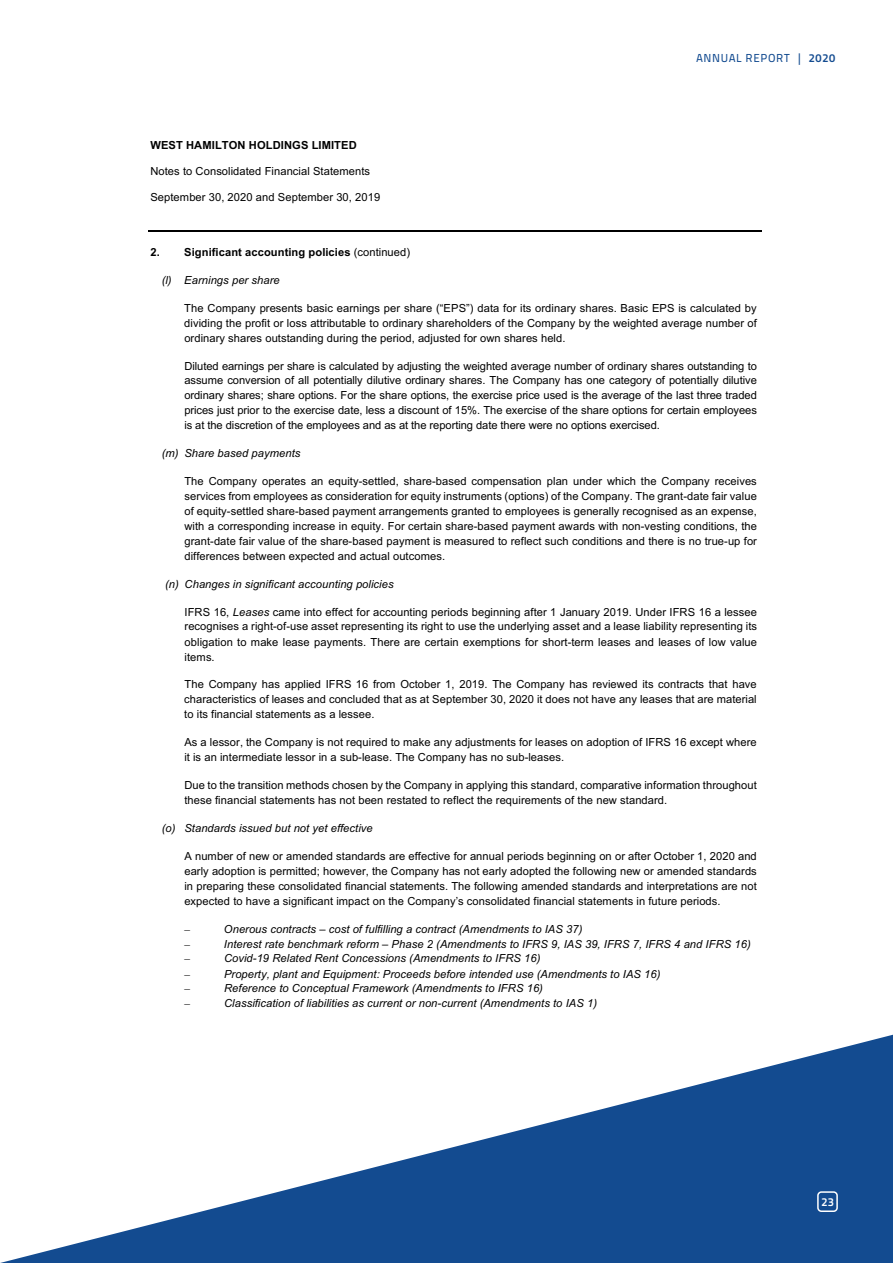
<style>
.page{position:relative;width:893px;height:1263px;background:#fff}
.page>*{position:absolute;margin:0;border:0;box-sizing:border-box;transform-origin:0 0}
.t1{font:11.55px "Titillium Maps 26 L 500 wt";letter-spacing:.05em;color:#134b90}
.t2{font:11.55px "Titillium Maps 26 L 750 wt";color:#fff}
.t3{font:11.1px/14.9px "Arial";letter-spacing:.01em;color:#000;text-align:justify}
.t4{font:italic 11.1px/15px "Arial";letter-spacing:.01em;color:#000}
.t5{font:700 11.1px "Arial";letter-spacing:.01em;color:#000}
.t6{font:11.1px "Times New Roman";color:#000}
.s1{font-family:"Titillium Maps 26 L 750 wt"}
.s2{font-weight:400}
.s3{font-style:italic}
</style>
<div class="page">
<svg style="left:0;top:1035px;width:893px;height:228px"></svg>
<hr style="left:149px;top:230px;width:613px;height:2px;background:#000">
<div style="left:818px;top:1192px;width:19px;height:19px;background:#134b90;border-radius:4px"></div>
<div style="left:817px;top:1191px;width:21px;height:21px;border:2px solid #fff;border-radius:4px"></div>
<p class="t5" style="left:150px;top:137px;width:208px">WEST HAMILTON HOLDINGS LIMITED</p>
<p class="t3" style="left:150px;top:163px;width:221px">Notes to Consolidated Financial Statements</p>
<p class="t3" style="left:150px;top:189px;width:231px">September 30, 2020 and September 30, 2019</p>
<p class="t1" style="left:696px;top:50px;width:141px">ANNUAL REPORT | <span class="s1">2020</span></p>
<p class="t5" style="left:150px;top:244px;width:261px">2. Significant accounting policies <span class="s2">(continued)</span></p>
<p class="t4" style="left:162px;top:272px;width:119px">(l) Earnings per share</p>
<p class="t3" style="left:184px;top:300px;width:574px">The Company presents basic earnings per share (“EPS”) data for its ordinary shares. Basic EPS is calculated by dividing the profit or loss attributable to ordinary shareholders of the Company by the weighted average number of ordinary shares outstanding during the period, adjusted for own shares held.</p>
<p class="t3" style="left:184px;top:358px;width:574px">Diluted earnings per share is calculated by adjusting the weighted average number of ordinary shares outstanding to assume conversion of all potentially dilutive ordinary shares. The Company has one category of potentially dilutive ordinary shares; share options. For the share options, the exercise price used is the average of the last three traded prices just prior to the exercise date, less a discount of 15%. The exercise of the share options for certain employees is at the discretion of the employees and as at the reporting date there were no options exercised.</p>
<p class="t4" style="left:162px;top:446px;width:140px">(m) Share based payments</p>
<p class="t3" style="left:184px;top:473px;width:574px">The Company operates an equity-settled, share-based compensation plan under which the Company receives services from employees as consideration for equity instruments (options) of the Company. The grant-date fair value of equity-settled share-based payment arrangements granted to employees is generally recognised as an expense, with a corresponding increase in equity. For certain share-based payment awards with non-vesting conditions, the grant-date fair value of the share-based payment is measured to reflect such conditions and there is no true-up for differences between expected and actual outcomes.</p>
<p class="t4" style="left:165px;top:576px;width:230px">(n) Changes in significant accounting policies</p>
<p class="t3" style="left:185px;top:604px;width:574px">IFRS 16, <span class="s3">Leases</span> came into effect for accounting periods beginning after 1 January 2019. Under IFRS 16 a lessee recognises a right-of-use asset representing its right to use the underlying asset and a lease liability representing its obligation to make lease payments. There are certain exemptions for short-term leases and leases of low value items.</p>
<p class="t3" style="left:184px;top:677px;width:574px">The Company has applied IFRS 16 from October 1, 2019. The Company has reviewed its contracts that have characteristics of leases and concluded that as at September 30, 2020 it does not have any leases that are material to its financial statements as a lessee.</p>
<p class="t3" style="left:184px;top:735px;width:574px">As a lessor, the Company is not required to make any adjustments for leases on adoption of IFRS 16 except where it is an intermediate lessor in a sub-lease. The Company has no sub-leases.</p>
<p class="t3" style="left:184px;top:777px;width:574px">Due to the transition methods chosen by the Company in applying this standard, comparative information throughout these financial statements has not been restated to reflect the requirements of the new standard.</p>
<p class="t4" style="left:162px;top:821px;width:212px">(o) Standards issued but not yet effective</p>
<p class="t3" style="left:184px;top:849px;width:574px">A number of new or amended standards are effective for annual periods beginning on or after October 1, 2020 and early adoption is permitted; however, the Company has not early adopted the following new or amended standards in preparing these consolidated financial statements. The following amended standards and interpretations are not expected to have a significant impact on the Company’s consolidated financial statements in future periods.</p>
<p class="t6" style="left:184px;top:921px;width:7px">–</p>
<p class="t4" style="left:224px;top:921px;width:360px">Onerous contracts – cost of fulfilling a contract (Amendments to IAS 37)</p>
<p class="t6" style="left:184px;top:936px;width:7px">–</p>
<p class="t4" style="left:224px;top:936px;width:528px">Interest rate benchmark reform – Phase 2 (Amendments to IFRS 9, IAS 39, IFRS 7, IFRS 4 and IFRS 16)</p>
<p class="t6" style="left:184px;top:951px;width:7px">–</p>
<p class="t4" style="left:224px;top:951px;width:438px">Covid-19 Related Rent Concessions (Amendments to IFRS 16)<br>Property, plant and Equipment: Proceeds before intended use (Amendments to IAS 16)</p>
<p class="t6" style="left:185px;top:981px;width:7px">–</p>
<p class="t4" style="left:224px;top:981px;width:320px">Reference to Conceptual Framework (Amendments to IFRS 16)</p>
<p class="t6" style="left:185px;top:996px;width:7px">–</p>
<p class="t4" style="left:224px;top:996px;width:374px">Classification of liabilities as current or non-current (Amendments to IAS 1)</p>
<p class="t2" style="left:821px;top:1193px;width:14px">23</p>
</div>
